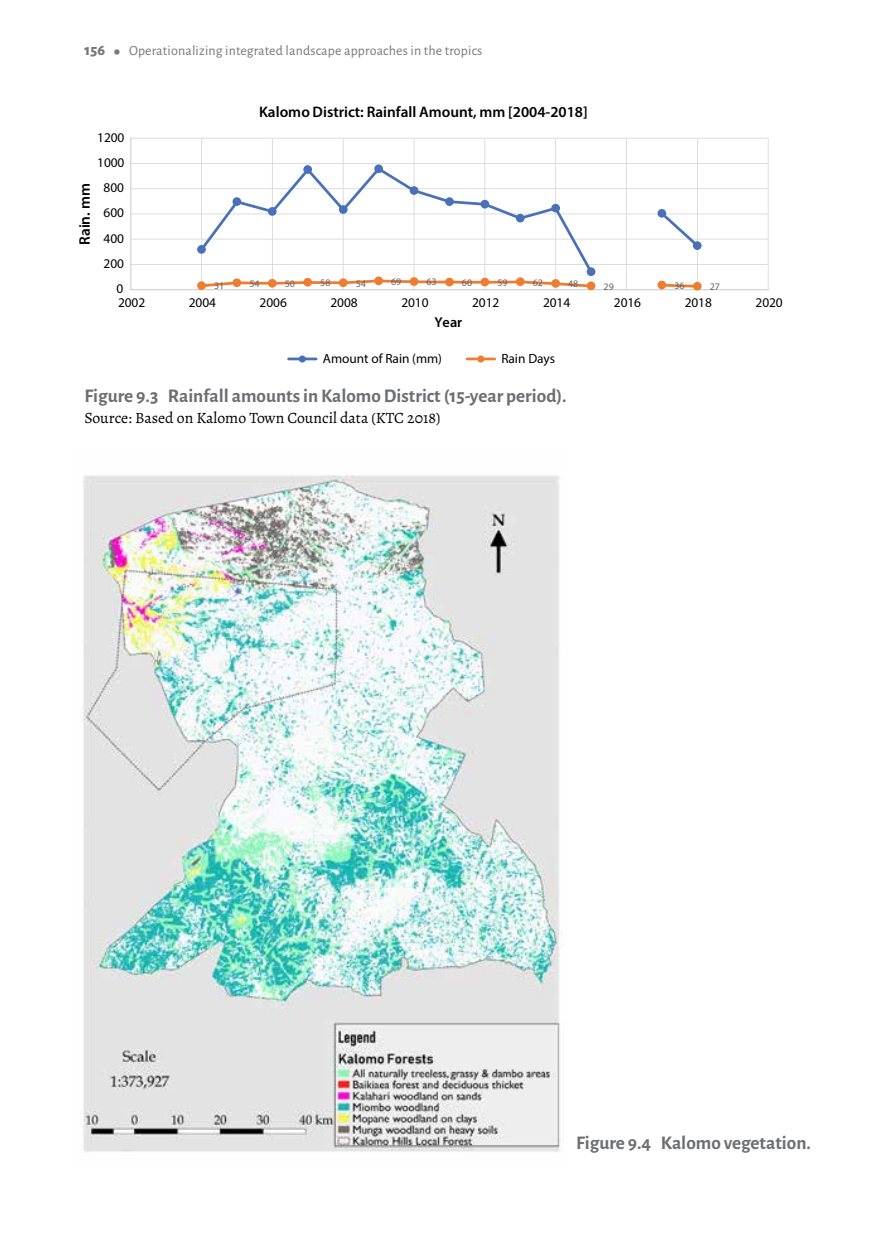
<style>
.page{position:relative;width:874px;height:1241px;background:#fff}
.page>*{position:absolute;margin:0;border:0;box-sizing:border-box;transform-origin:0 0}
.t1{font:700 19.25px "Alegreya Sans";color:#6d6e71}
.t2{font:15.75px "Alegreya";color:#000}
.t3{font:600 15.22px "Myriad Pro";color:#000}
.t4{font:600 14.35px "Myriad Pro";color:#000}
.t5{font:14px "Alegreya Sans";letter-spacing:.01em;color:#77787b}
.t6{font:13.3px "Myriad Pro";letter-spacing:-.005em;color:#000}
.t7{font:9.97px "Myriad Pro";letter-spacing:-.005em;color:#636467}
.s1{font-weight:800;font-size:15.75px}
.s2{font-weight:900;font-size:19.25px}
</style>
<div class="page">
<img style="left:81px;top:474px;width:482px;height:678px">
<hr style="left:131px;top:264px;width:636px;height:1px;background:#dcddde">
<hr style="left:131px;top:239px;width:636px;height:1px;background:#dcddde">
<hr style="left:131px;top:213px;width:636px;height:1px;background:#dcddde">
<hr style="left:131px;top:188px;width:636px;height:1px;background:#dcddde">
<hr style="left:131px;top:163px;width:636px;height:1px;background:#dcddde">
<hr style="left:131px;top:138px;width:636px;height:1px;background:#dcddde">
<hr style="left:201px;top:138px;width:1px;height:152px;background:#dcddde">
<hr style="left:272px;top:138px;width:1px;height:152px;background:#dcddde">
<hr style="left:342px;top:138px;width:1px;height:152px;background:#dcddde">
<hr style="left:413px;top:138px;width:1px;height:152px;background:#dcddde">
<hr style="left:484px;top:138px;width:1px;height:152px;background:#dcddde">
<hr style="left:555px;top:138px;width:1px;height:152px;background:#dcddde">
<hr style="left:625px;top:138px;width:1px;height:152px;background:#dcddde">
<hr style="left:696px;top:138px;width:1px;height:152px;background:#dcddde">
<hr style="left:767px;top:138px;width:1px;height:152px;background:#dcddde">
<hr style="left:130px;top:138px;width:1px;height:152px;background:#c6c8ca">
<hr style="left:130px;top:289px;width:638px;height:1px;background:#c6c8ca">
<svg style="left:198px;top:165px;width:503px;height:110px"></svg>
<div style="left:198px;top:246px;width:7px;height:7px;background:#4a71b8;border-radius:50%"></div>
<div style="left:197px;top:245px;width:9px;height:9px;border:1px solid #4a71b8;border-radius:50%"></div>
<div style="left:233px;top:198px;width:7px;height:7px;background:#4a71b8;border-radius:50%"></div>
<div style="left:232px;top:197px;width:9px;height:9px;border:1px solid #4a71b8;border-radius:50%"></div>
<div style="left:268px;top:208px;width:8px;height:7px;background:#4a71b8;border-radius:50%"></div>
<div style="left:268px;top:207px;width:8px;height:9px;border:1px solid #4a71b8;border-radius:50%"></div>
<div style="left:304px;top:166px;width:7px;height:7px;background:#4a71b8;border-radius:50%"></div>
<div style="left:303px;top:165px;width:9px;height:9px;border:1px solid #4a71b8;border-radius:50%"></div>
<div style="left:339px;top:206px;width:8px;height:7px;background:#4a71b8;border-radius:50%"></div>
<div style="left:339px;top:205px;width:8px;height:9px;border:1px solid #4a71b8;border-radius:50%"></div>
<div style="left:375px;top:165px;width:7px;height:7px;background:#4a71b8;border-radius:50%"></div>
<div style="left:374px;top:164px;width:9px;height:9px;border:1px solid #4a71b8;border-radius:50%"></div>
<div style="left:410px;top:187px;width:7px;height:7px;background:#4a71b8;border-radius:50%"></div>
<div style="left:409px;top:186px;width:9px;height:9px;border:1px solid #4a71b8;border-radius:50%"></div>
<div style="left:445px;top:198px;width:8px;height:7px;background:#4a71b8;border-radius:50%"></div>
<div style="left:445px;top:197px;width:8px;height:9px;border:1px solid #4a71b8;border-radius:50%"></div>
<div style="left:481px;top:200px;width:7px;height:8px;background:#4a71b8;border-radius:50%"></div>
<div style="left:480px;top:200px;width:9px;height:8px;border:1px solid #4a71b8;border-radius:50%"></div>
<div style="left:516px;top:214px;width:7px;height:8px;background:#4a71b8;border-radius:50%"></div>
<div style="left:515px;top:214px;width:9px;height:8px;border:1px solid #4a71b8;border-radius:50%"></div>
<div style="left:551px;top:204px;width:8px;height:8px;background:#4a71b8;border-radius:50%"></div>
<div style="left:551px;top:204px;width:8px;height:8px;border:1px solid #4a71b8;border-radius:50%"></div>
<div style="left:587px;top:268px;width:7px;height:7px;background:#4a71b8;border-radius:50%"></div>
<div style="left:586px;top:267px;width:9px;height:9px;border:1px solid #4a71b8;border-radius:50%"></div>
<div style="left:658px;top:210px;width:7px;height:7px;background:#4a71b8;border-radius:50%"></div>
<div style="left:657px;top:209px;width:9px;height:9px;border:1px solid #4a71b8;border-radius:50%"></div>
<div style="left:693px;top:242px;width:7px;height:7px;background:#4a71b8;border-radius:50%"></div>
<div style="left:692px;top:241px;width:9px;height:9px;border:1px solid #4a71b8;border-radius:50%"></div>
<svg style="left:206px;top:278px;width:494px;height:11px"></svg>
<div style="left:198px;top:282px;width:7px;height:7px;background:#ed7d30;border-radius:50%"></div>
<div style="left:197px;top:281px;width:9px;height:9px;border:1px solid #ed7d30;border-radius:50%"></div>
<div style="left:233px;top:279px;width:7px;height:7px;background:#ed7d30;border-radius:50%"></div>
<div style="left:232px;top:278px;width:9px;height:9px;border:1px solid #ed7d30;border-radius:50%"></div>
<div style="left:268px;top:279px;width:8px;height:8px;background:#ed7d30;border-radius:50%"></div>
<div style="left:268px;top:279px;width:8px;height:8px;border:1px solid #ed7d30;border-radius:50%"></div>
<div style="left:304px;top:278px;width:7px;height:8px;background:#ed7d30;border-radius:50%"></div>
<div style="left:303px;top:278px;width:9px;height:8px;border:1px solid #ed7d30;border-radius:50%"></div>
<div style="left:339px;top:279px;width:8px;height:7px;background:#ed7d30;border-radius:50%"></div>
<div style="left:339px;top:278px;width:8px;height:9px;border:1px solid #ed7d30;border-radius:50%"></div>
<div style="left:375px;top:277px;width:7px;height:7px;background:#ed7d30;border-radius:50%"></div>
<div style="left:374px;top:276px;width:9px;height:9px;border:1px solid #ed7d30;border-radius:50%"></div>
<div style="left:410px;top:278px;width:7px;height:7px;background:#ed7d30;border-radius:50%"></div>
<div style="left:409px;top:277px;width:9px;height:9px;border:1px solid #ed7d30;border-radius:50%"></div>
<div style="left:445px;top:278px;width:8px;height:7px;background:#ed7d30;border-radius:50%"></div>
<div style="left:445px;top:278px;width:8px;height:8px;border:1px solid #ed7d30;border-radius:50%"></div>
<div style="left:481px;top:278px;width:7px;height:7px;background:#ed7d30;border-radius:50%"></div>
<div style="left:480px;top:278px;width:9px;height:8px;border:1px solid #ed7d30;border-radius:50%"></div>
<div style="left:516px;top:278px;width:7px;height:7px;background:#ed7d30;border-radius:50%"></div>
<div style="left:515px;top:277px;width:9px;height:9px;border:1px solid #ed7d30;border-radius:50%"></div>
<div style="left:551px;top:280px;width:8px;height:7px;background:#ed7d30;border-radius:50%"></div>
<div style="left:551px;top:279px;width:8px;height:9px;border:1px solid #ed7d30;border-radius:50%"></div>
<div style="left:587px;top:282px;width:7px;height:7px;background:#ed7d30;border-radius:50%"></div>
<div style="left:586px;top:281px;width:9px;height:9px;border:1px solid #ed7d30;border-radius:50%"></div>
<div style="left:658px;top:281px;width:7px;height:7px;background:#ed7d30;border-radius:50%"></div>
<div style="left:657px;top:280px;width:9px;height:9px;border:1px solid #ed7d30;border-radius:50%"></div>
<div style="left:693px;top:282px;width:7px;height:8px;background:#ed7d30;border-radius:50%"></div>
<div style="left:692px;top:282px;width:9px;height:8px;border:1px solid #ed7d30;border-radius:50%"></div>
<hr style="left:288px;top:357px;width:28px;height:3px;background:#4a71b8">
<div style="left:298px;top:355px;width:8px;height:7px;border:1px solid #4a71b8;border-radius:50%"></div>
<hr style="left:467px;top:357px;width:27px;height:3px;background:#ed7d30">
<div style="left:477px;top:355px;width:7px;height:7px;border:1px solid #ed7d30;border-radius:50%"></div>
<p class="t5" style="left:84px;top:41px;width:399px"><span class="s1">156</span> <span class="s2">•</span> Operationalizing integrated landscape approaches in the tropics</p>
<p class="t3" style="left:75px;top:245px;width:64px;rotate:-90deg">Rain. mm</p>
<p class="t6" style="left:97px;top:129px;width:29px">1200</p>
<p class="t6" style="left:97px;top:154px;width:29px">1000</p>
<p class="t6" style="left:103px;top:179px;width:22px">800</p>
<p class="t6" style="left:103px;top:205px;width:22px">600</p>
<p class="t6" style="left:103px;top:230px;width:22px">400</p>
<p class="t6" style="left:103px;top:255px;width:22px">200</p>
<p class="t6" style="left:116px;top:280px;width:8px">0</p>
<p class="t3" style="left:259px;top:102px;width:330px">Kalomo District: Rainfall Amount, mm [2004-2018]</p>
<p class="t7" style="left:214px;top:280px;width:12px">31</p>
<p class="t7" style="left:249px;top:277px;width:12px">54</p>
<p class="t7" style="left:285px;top:277px;width:12px">50</p>
<p class="t7" style="left:320px;top:276px;width:12px">58</p>
<p class="t7" style="left:355px;top:277px;width:12px">54</p>
<p class="t7" style="left:391px;top:275px;width:12px">69</p>
<p class="t7" style="left:426px;top:276px;width:12px">63</p>
<p class="t7" style="left:461px;top:276px;width:12px">60</p>
<p class="t7" style="left:497px;top:276px;width:12px">59</p>
<p class="t7" style="left:532px;top:276px;width:12px">62</p>
<p class="t7" style="left:568px;top:278px;width:12px">48</p>
<p class="t7" style="left:603px;top:280px;width:12px">29</p>
<p class="t7" style="left:674px;top:279px;width:12px">36</p>
<p class="t7" style="left:709px;top:280px;width:12px">27</p>
<p class="t6" style="left:118px;top:294px;width:29px">2002</p>
<p class="t6" style="left:189px;top:294px;width:29px">2004</p>
<p class="t6" style="left:259px;top:294px;width:29px">2006</p>
<p class="t6" style="left:330px;top:294px;width:29px">2008</p>
<p class="t6" style="left:401px;top:294px;width:29px">2010</p>
<p class="t6" style="left:472px;top:294px;width:29px">2012</p>
<p class="t6" style="left:542px;top:294px;width:29px">2014</p>
<p class="t6" style="left:613px;top:294px;width:29px">2016</p>
<p class="t6" style="left:684px;top:294px;width:29px">2018</p>
<p class="t6" style="left:755px;top:294px;width:29px">2020</p>
<p class="t4" style="left:434px;top:313px;width:29px">Year</p>
<p class="t6" style="left:323px;top:350px;width:120px">Amount of Rain (mm)</p>
<p class="t6" style="left:501px;top:350px;width:55px">Rain Days</p>
<h1 class="t1" style="left:84px;top:381px;width:483px">Figure 9.3 Rainfall amounts in Kalomo District (15-year period).</h1>
<p class="t2" style="left:84px;top:408px;width:357px">Source: Based on Kalomo Town Council data (KTC 2018)</p>
<h1 class="t1" style="left:575px;top:1128px;width:236px">Figure 9.4 Kalomo vegetation.</h1>
</div>
